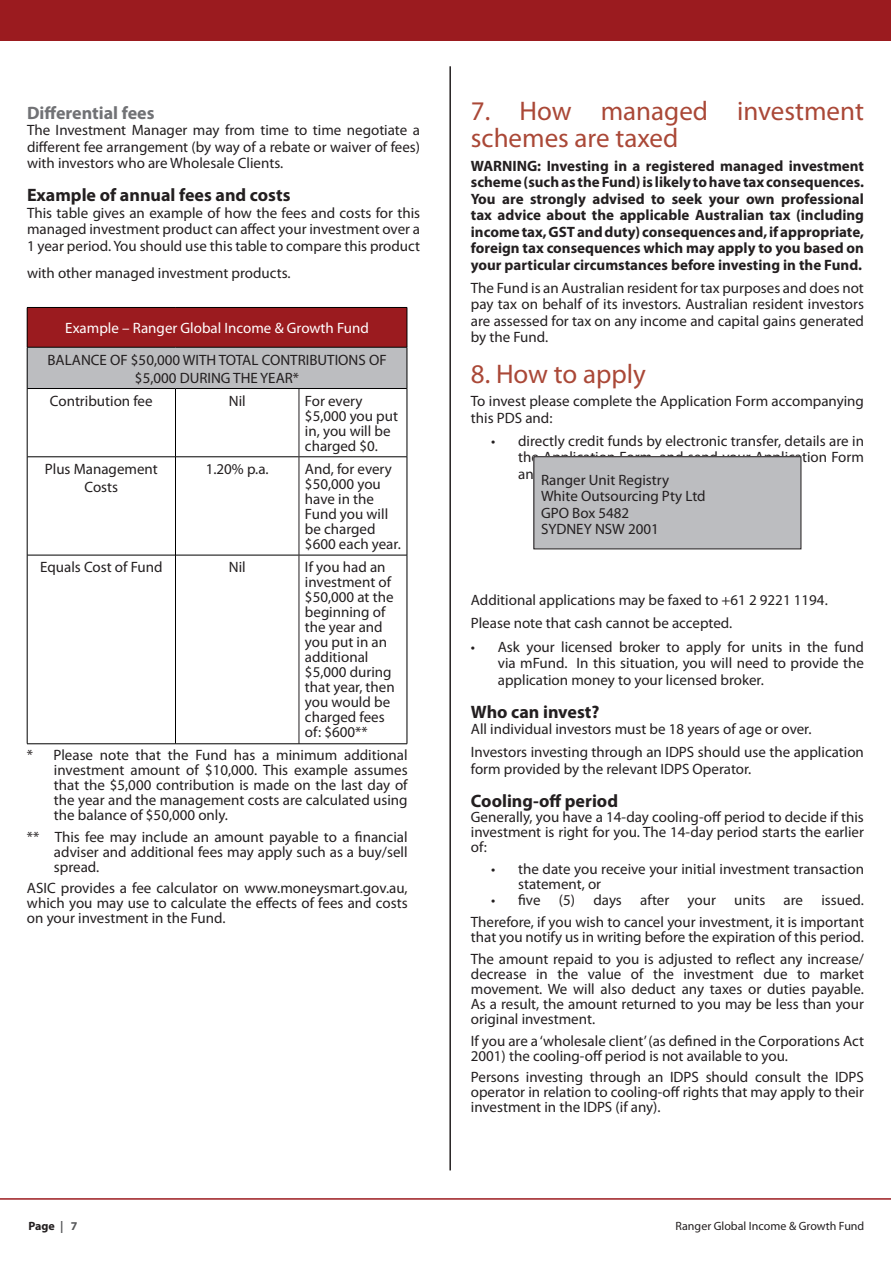
<style>
.page{position:relative;width:891px;height:1261px;background:#fff}
.page>*{position:absolute;margin:0;border:0;box-sizing:border-box;transform-origin:0 0}
.t1{font:27px/27px "Myriad Pro";color:#aa4837}
.t2{font:700 18px "Myriad Pro";color:#231f20}
.t3{font:700 18px "Myriad Pro";color:#717275}
.t4{font:15px/15px "Myriad Pro";color:#231f20;text-align:justify}
.t5{font:700 15px/16.5px "Myriad Pro";color:#231f20;text-align:justify}
.t6{font:12px "Myriad Pro";color:#231f20}
.t7{font:700 12px "Myriad Pro";color:#231f20}
.s1{color:#fff}
.s2{color:#57585a}
</style>
<div class="page">
<div style="left:0;top:0;width:891px;height:41px;background:#9b1b1f"></div>
<hr style="left:0;top:1198px;width:891px;height:1px;background:#9b1b1f">
<hr style="left:449px;top:66px;width:2px;height:1104px;background:#231f20">
<div style="left:27px;top:307px;width:380px;height:40px;background:#9b1b1f"></div>
<div style="left:27px;top:347px;width:380px;height:41px;background:#bcbdc0"></div>
<hr style="left:27px;top:388px;width:149px;height:1px;background:#000">
<hr style="left:176px;top:388px;width:123px;height:1px;background:#000">
<hr style="left:299px;top:388px;width:108px;height:1px;background:#000">
<hr style="left:27px;top:456px;width:148px;height:1px;background:#000">
<hr style="left:176px;top:456px;width:123px;height:1px;background:#000">
<hr style="left:299px;top:456px;width:108px;height:1px;background:#000">
<hr style="left:27px;top:554px;width:148px;height:1px;background:#000">
<hr style="left:176px;top:554px;width:123px;height:1px;background:#000">
<hr style="left:299px;top:554px;width:108px;height:1px;background:#000">
<hr style="left:27px;top:347px;width:149px;height:1px;background:#000">
<hr style="left:176px;top:347px;width:123px;height:1px;background:#000">
<hr style="left:299px;top:347px;width:108px;height:1px;background:#000">
<hr style="left:175px;top:389px;width:1px;height:68px;background:#000">
<hr style="left:175px;top:457px;width:1px;height:98px;background:#000">
<hr style="left:175px;top:555px;width:1px;height:188px;background:#000">
<hr style="left:27px;top:307px;width:149px;height:1px;background:#000">
<hr style="left:27px;top:308px;width:1px;height:39px;background:#000">
<hr style="left:176px;top:307px;width:123px;height:1px;background:#000">
<hr style="left:299px;top:307px;width:108px;height:1px;background:#000">
<hr style="left:407px;top:308px;width:1px;height:39px;background:#000">
<hr style="left:27px;top:347px;width:1px;height:41px;background:#000">
<hr style="left:407px;top:347px;width:1px;height:41px;background:#000">
<hr style="left:27px;top:388px;width:1px;height:69px;background:#000">
<hr style="left:407px;top:388px;width:1px;height:69px;background:#000">
<hr style="left:27px;top:457px;width:1px;height:98px;background:#000">
<hr style="left:407px;top:457px;width:1px;height:98px;background:#000">
<hr style="left:27px;top:555px;width:1px;height:188px;background:#000">
<hr style="left:407px;top:555px;width:1px;height:188px;background:#000">
<hr style="left:299px;top:389px;width:1px;height:68px;background:#231f20">
<hr style="left:299px;top:457px;width:1px;height:98px;background:#231f20">
<hr style="left:299px;top:555px;width:1px;height:188px;background:#231f20">
<hr style="left:27px;top:743px;width:149px;height:1px;background:#000">
<hr style="left:176px;top:743px;width:123px;height:1px;background:#000">
<hr style="left:299px;top:743px;width:108px;height:1px;background:#000">
<div style="left:534px;top:457px;width:267px;height:92px;background:#bcbdc0"></div>
<div style="left:534px;top:456px;width:267px;height:93px;border:1px solid #231f20"></div>
<p class="t3" style="left:27px;top:101px;width:129px">Differential fees</p>
<p class="t4" style="left:27px;top:122px;width:395px;line-height:16.5px">The Investment Manager may from time to time negotiate a different fee arrangement (by way of a rebate or waiver of fees) with investors who are Wholesale Clients.</p>
<p class="t2" style="left:27px;top:183px;width:265px">Example of annual fees and costs</p>
<p class="t4" style="left:27px;top:204px;width:395px;line-height:16.5px">This table gives an example of how the fees and costs for this managed investment product can affect your investment over a 1 year period. You should use this table to compare this product</p>
<p class="t4" style="left:27px;top:265px;width:265px">with other managed investment products.</p>
<p class="t4" style="left:47px;top:312px;width:341px;line-height:31.5px;text-align:center"><span class="s1">Example – Ranger Global Income &amp; Growth Fund<br></span>BALANCE OF $50,000 WITH TOTAL CONTRIBUTIONS OF</p>
<p class="t4" style="left:50px;top:365px;width:251px;line-height:23.2px;text-indent:85px">$5,000 DURING THE YEAR*<br>Contribution fee</p>
<p class="t4" style="left:229px;top:393px;width:19px">Nil</p>
<p class="t4" style="left:305px;top:393px;width:95px;text-align:left">For every $5,000 you put in, you will be charged $0.</p>
<p class="t4" style="left:45px;top:460px;width:114px;line-height:18px;text-align:center">Plus Management<br>Costs</p>
<p class="t4" style="left:206px;top:461px;width:64px">1.20% p.a.</p>
<p class="t4" style="left:305px;top:461px;width:97px;text-align:left">And, for every $50,000 you have in the<br>Fund you will be charged $600 each year.</p>
<p class="t4" style="left:40px;top:559px;width:124px">Equals Cost of Fund</p>
<p class="t4" style="left:229px;top:559px;width:19px">Nil</p>
<p class="t4" style="left:305px;top:559px;width:91px;text-align:left">If you had an investment of $50,000 at the beginning of the year and you put in an additional $5,000 during that year, then you would be charged fees of: $600**</p>
<p class="t4" style="left:54px;top:747px;width:355px;text-indent:-27px">* Please note that the Fund has a minimum additional investment amount of $10,000. This example assumes that the $5,000 contribution is made on the last day of the year and the management costs are calculated using the balance of $50,000 only.</p>
<p class="t4" style="left:54px;top:828px;width:355px;text-indent:-27px">** This fee may include an amount payable to a financial adviser and additional fees may apply such as a buy/sell spread.</p>
<p class="t4" style="left:27px;top:880px;width:382px">ASIC provides a fee calculator on www.moneysmart.gov.au, which you may use to calculate the effects of fees and costs on your investment in the Fund.</p>
<p class="t1" style="left:471px;top:97px;width:395px">7. How managed investment schemes are taxed</p>
<p class="t5" style="left:471px;top:157px;width:395px">WARNING: Investing in a registered managed investment scheme (such as the Fund) is likely to have tax consequences.<br>You are strongly advised to seek your own professional tax advice about the applicable Australian tax (including income tax, GST and duty) consequences and, if appropriate, foreign tax consequences which may apply to you based on your particular circumstances before investing in the Fund.</p>
<p class="t4" style="left:471px;top:279px;width:395px;line-height:16.5px">The Fund is an Australian resident for tax purposes and does not pay tax on behalf of its investors. Australian resident investors are assessed for tax on any income and capital gains generated by the Fund.</p>
<p class="t1" style="left:471px;top:360px;width:177px">8. How to apply</p>
<p class="t4" style="left:471px;top:392px;width:395px;line-height:16.5px">To invest please complete the Application Form accompanying this PDS and:</p>
<p class="t4" style="left:518px;top:432px;width:347px;line-height:16.5px;text-indent:-27px">• directly credit funds by electronic transfer, details are in the Application Form, and send your Application Form and accompanying documentation to:</p>
<p class="t4" style="left:541px;top:472px;width:130px">Ranger Unit Registry</p>
<p class="t4" style="left:541px;top:488px;width:166px">White Outsourcing Pty Ltd</p>
<p class="t4" style="left:541px;top:505px;width:90px">GPO Box 5482</p>
<p class="t4" style="left:541px;top:521px;width:119px">SYDNEY NSW 2001</p>
<p class="t4" style="left:471px;top:592px;width:358px">Additional applications may be faxed to +61 2 9221 1194.</p>
<p class="t4" style="left:471px;top:615px;width:263px">Please note that cash cannot be accepted.</p>
<p class="t4" style="left:498px;top:638px;width:368px;line-height:16.5px;text-indent:-27px">• Ask your licensed broker to apply for units in the fund via mFund. In this situation, you will need to provide the application money to your licensed broker.</p>
<p class="t2" style="left:471px;top:699px;width:130px">Who can invest?</p>
<p class="t4" style="left:471px;top:721px;width:342px">All individual investors must be 18 years of age or over.</p>
<p class="t4" style="left:471px;top:743px;width:395px;line-height:16.5px">Investors investing through an IDPS should use the application form provided by the relevant IDPS Operator.</p>
<p class="t2" style="left:471px;top:789px;width:149px">Cooling-off period</p>
<p class="t4" style="left:471px;top:809px;width:395px">Generally, you have a 14-day cooling-off period to decide if this investment is right for you. The 14-day period starts the earlier of:</p>
<p class="t4" style="left:518px;top:860px;width:347px;text-indent:-27px">• the date you receive your initial investment transaction statement, or</p>
<p class="t4" style="left:491px;top:892px;width:374px">• five (5) days after your units are issued.</p>
<p class="t4" style="left:471px;top:914px;width:395px">Therefore, if you wish to cancel your investment, it is important that you notify us in writing before the expiration of this period.</p>
<p class="t4" style="left:471px;top:950px;width:395px">The amount repaid to you is adjusted to reflect any increase/ decrease in the value of the investment due to market movement. We will also deduct any taxes or duties payable.<br>As a result, the amount returned to you may be less than your original investment.</p>
<p class="t4" style="left:471px;top:1032px;width:395px">If you are a ‘wholesale client’ (as defined in the Corporations Act<br>2001) the cooling-off period is not available to you.</p>
<p class="t4" style="left:471px;top:1069px;width:395px">Persons investing through an IDPS should consult the IDPS operator in relation to cooling-off rights that may apply to their investment in the IDPS (if any).</p>
<p class="t7" style="left:28px;top:1217px;width:50px">Page <span class="s2">| 7</span></p>
<p class="t6" style="left:676px;top:1218px;width:190px">Ranger Global Income &amp; Growth Fund</p>
</div>
